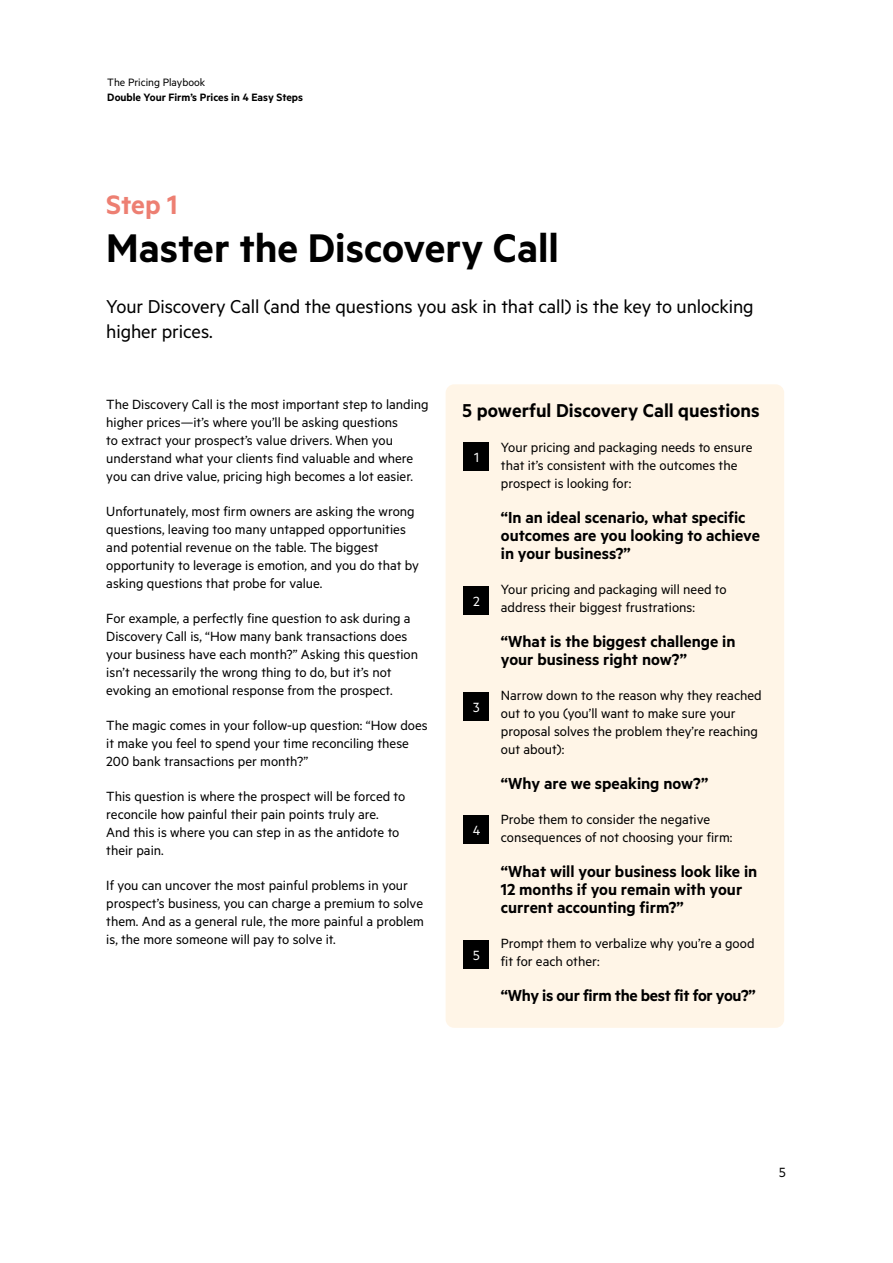
<style>
.page{position:relative;width:893px;height:1263px;background:#fff}
.page>*{position:absolute;margin:0;border:0;box-sizing:border-box;transform-origin:0 0}
.t1{font:600 45px "Metric";color:#000}
.t2{font:600 30px "Metric";color:#ed7f72}
.t3{font:21px/25.5px "Metric";letter-spacing:-.005em;color:#000}
.t4{font:600 21px "Metric";color:#000}
.t5{font:600 18px/18px "Metric";color:#000}
.t6{font:600 18px "Metric";letter-spacing:-.02em;color:#000}
.t7{font:15px/18px "Metric";color:#000}
.t8{font:15px "Metric";color:#fff}
.t9{font:600 12px "Metric";color:#000}
.t10{font:12px "Metric";color:#000}
</style>
<div class="page">
<div style="left:446px;top:384px;width:338px;height:644px;background:#fff5e7;border-radius:9px"></div>
<div style="left:463px;top:442px;width:26px;height:29px;background:#000"></div>
<div style="left:463px;top:586px;width:26px;height:28px;background:#000"></div>
<div style="left:463px;top:692px;width:26px;height:29px;background:#000"></div>
<div style="left:463px;top:815px;width:26px;height:29px;background:#000"></div>
<div style="left:463px;top:940px;width:26px;height:29px;background:#000"></div>
<p class="t10" style="left:107px;top:75px;width:99px">The Pricing Playbook</p>
<p class="t9" style="left:107px;top:90px;width:197px">Double Your Firm’s Prices in 4 Easy Steps</p>
<h2 class="t2" style="left:106px;top:187px;width:73px">Step 1</h2>
<h1 class="t1" style="left:106px;top:221px;width:454px">Master the Discovery Call</h1>
<h3 class="t3" style="left:106px;top:293px;width:649px">Your Discovery Call (and the questions you ask in that call) is the key to unlocking higher prices.</h3>
<p class="t7" style="left:106px;top:395px;width:324px">The Discovery Call is the most important step to landing higher prices—it’s where you’ll be asking questions<br>to extract your prospect’s value drivers. When you understand what your clients find valuable and where you can drive value, pricing high becomes a lot easier.</p>
<p class="t7" style="left:106px;top:502px;width:314px">Unfortunately, most firm owners are asking the wrong questions, leaving too many untapped opportunities and potential revenue on the table. The biggest opportunity to leverage is emotion, and you do that by asking questions that probe for value.</p>
<p class="t7" style="left:106px;top:609px;width:313px">For example, a perfectly fine question to ask during a Discovery Call is, “How many bank transactions does your business have each month?” Asking this question isn’t necessarily the wrong thing to do, but it’s not evoking an emotional response from the prospect.</p>
<p class="t7" style="left:106px;top:716px;width:323px">The magic comes in your follow-up question: “How does it make you feel to spend your time reconciling these<br>200 bank transactions per month?”</p>
<p class="t7" style="left:106px;top:787px;width:301px">This question is where the prospect will be forced to reconcile how painful their pain points truly are.<br>And this is where you can step in as the antidote to their pain.</p>
<p class="t7" style="left:106px;top:876px;width:319px">If you can uncover the most painful problems in your prospect’s business, you can charge a premium to solve them. And as a general rule, the more painful a problem is, the more someone will pay to solve it.</p>
<h3 class="t4" style="left:463px;top:398px;width:299px">5 powerful Discovery Call questions</h3>
<p class="t7" style="left:501px;top:438px;width:253px">Your pricing and packaging needs to ensure that it’s consistent with the outcomes the prospect is looking for:</p>
<p class="t5" style="left:501px;top:508px;width:261px">“In an ideal scenario, what specific outcomes are you looking to achieve in your business?”</p>
<p class="t7" style="left:501px;top:580px;width:227px">Your pricing and packaging will need to address their biggest frustrations:</p>
<p class="t5" style="left:501px;top:632px;width:236px">“What is the biggest challenge in your business right now?”</p>
<p class="t7" style="left:501px;top:686px;width:262px">Narrow down to the reason why they reached out to you (you’ll want to make sure your proposal solves the problem they’re reaching out about):</p>
<p class="t5" style="left:501px;top:774px;width:209px">“Why are we speaking now?”</p>
<p class="t7" style="left:501px;top:810px;width:233px">Probe them to consider the negative consequences of not choosing your firm:</p>
<p class="t5" style="left:501px;top:862px;width:258px">“What will your business look like in<br>12 months if you remain with your current accounting firm?”</p>
<p class="t7" style="left:501px;top:934px;width:255px">Prompt them to verbalize why you’re a good fit for each other:</p>
<p class="t6" style="left:501px;top:985px;width:256px">“Why is our firm the best fit for you?”</p>
<p class="t8" style="left:474px;top:449px;width:6px">1</p>
<p class="t8" style="left:473px;top:592px;width:8px">2</p>
<p class="t8" style="left:473px;top:699px;width:8px">3</p>
<p class="t8" style="left:473px;top:822px;width:9px">4</p>
<p class="t8" style="left:473px;top:947px;width:8px">5</p>
<p class="t7" style="left:779px;top:1162px;width:8px">5</p>
</div>
